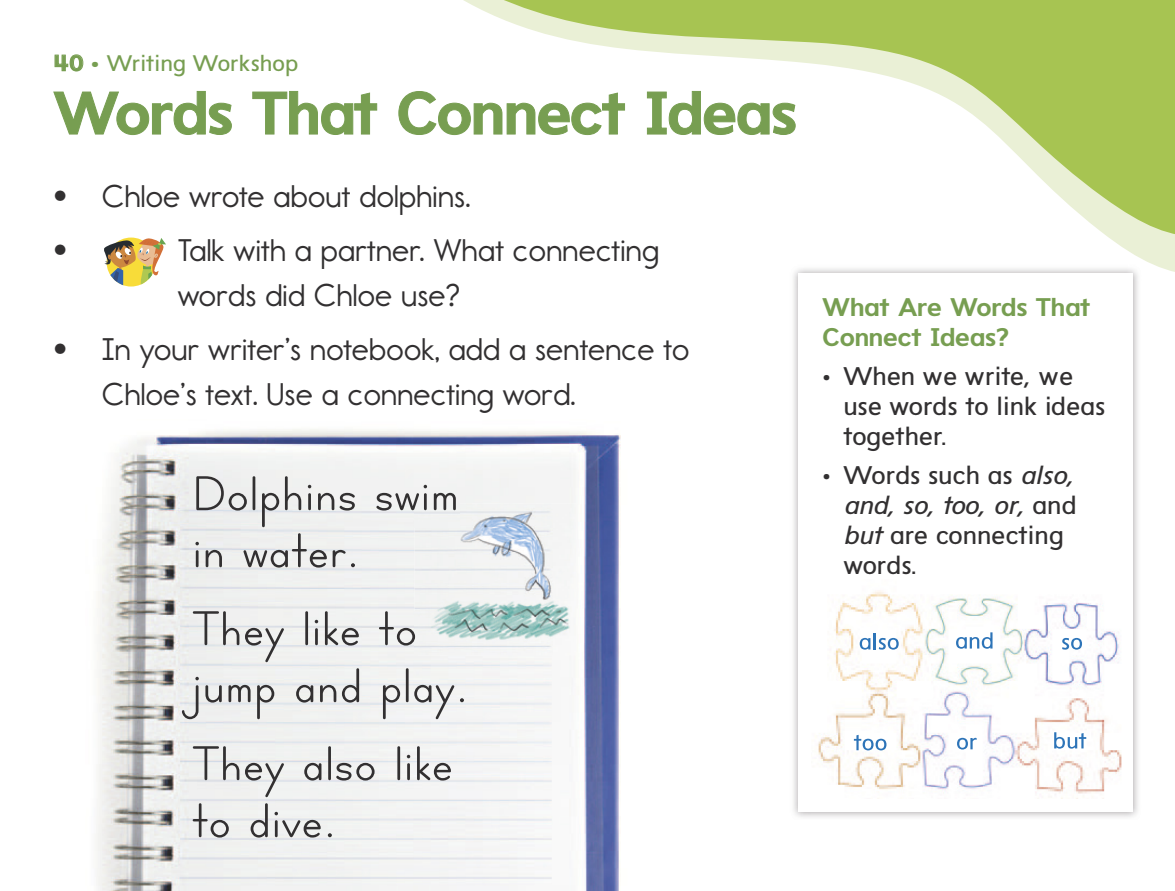
<style>
.page{position:relative;width:1175px;height:891px;background:#fff}
.page>*{position:absolute;margin:0;border:0;box-sizing:border-box;transform-origin:0 0}
.t1{font:700 60px "MH Eelemsans";letter-spacing:-.025em;color:#779e51}
.t2{font:51px/78px "MMHHW Manuscript Std";color:#323031}
.t3{font:31.5px/45px "Report School Rg";letter-spacing:.01em;color:#323031}
.t4{font:25.5px/30px "MH Eelemsans";letter-spacing:-.01em;color:#323031}
.t5{font:700 25.5px/30px "MH Eelemsans";letter-spacing:-.01em;color:#779e51}
.t6{font:22.5px "MH Eelemsans";letter-spacing:-.01em;color:#779e51}
.s1{font-weight:700}
.s2{font-style:italic}
</style>
<div class="page">
<svg style="left:1108px;top:237px;width:66px;height:35px;fill:#eaf0d6"></svg>
<svg style="left:454px;top:0;width:720px;height:237px"></svg>
<img style="left:793px;top:265px;width:348px;height:552px">
<div style="left:798px;top:273px;width:334px;height:539px;background:#fff"></div>
<img style="left:818px;top:591px;width:304px;height:207px">
<svg style="left:104px;top:238px;width:62px;height:47px"></svg>
<svg style="left:859px;top:633px;width:39px;height:17px"></svg>
<svg style="left:53px;top:91px;width:179px;height:44px"></svg>
<svg style="left:252px;top:91px;width:125px;height:44px"></svg>
<svg style="left:398px;top:91px;width:227px;height:44px"></svg>
<svg style="left:646px;top:91px;width:150px;height:44px"></svg>
<svg style="left:54px;top:54px;width:30px;height:18px"></svg>
<img style="left:96px;top:429px;width:525px;height:462px">
<img style="left:414px;top:503px;width:162px;height:152px">
<img style="left:414px;top:503px;width:45px;height:24px">
<img style="left:414px;top:611px;width:3px;height:44px">
<svg style="left:956px;top:632px;width:36px;height:17px"></svg>
<svg style="left:1062px;top:638px;width:20px;height:12px"></svg>
<svg style="left:854px;top:735px;width:32px;height:15px"></svg>
<svg style="left:957px;top:738px;width:19px;height:12px"></svg>
<svg style="left:1054px;top:732px;width:32px;height:17px"></svg>
<p class="t6" style="left:54px;top:50px;width:246px"><span class="s1">40 •</span> Writing Workshop</p>
<h1 class="t1" style="left:54px;top:75px;width:744px">Words That Connect Ideas</h1>
<p class="t3" style="left:54px;top:169px;width:418px;line-height:54px">• Chloe wrote about dolphins. •</p>
<p class="t3" style="left:178px;top:228px;width:483px">Talk with a partner. What connecting words did Chloe use?</p>
<p class="t3" style="left:102px;top:327px;width:588px;text-indent:-48px">• In your writer’s notebook, add a sentence to<br>Chloe’s text. Use a connecting word.</p>
<h2 class="t2" style="left:192px;top:458px;width:268px">Dolphins swim</h2>
<h2 class="t2" style="left:192px;top:515px;width:169px">in water.</h2>
<h2 class="t2" style="left:192px;top:593px;width:227px">They like to</h2>
<h2 class="t2" style="left:192px;top:650px;width:278px">jump and play.<br>They also like</h2>
<h2 class="t2" style="left:192px;top:785px;width:146px">to dive.</h2>
<p class="t5" style="left:822px;top:292px;width:270px">What Are Words That<br>Connect Ideas?</p>
<p class="t4" style="left:843px;top:361px;width:264px;text-indent:-21px">• When we write, we use words to link ideas together.</p>
<p class="t4" style="left:843px;top:460px;width:235px;text-indent:-21px">• Words such as <span class="s2">also, and, so, too, or,</span> and <span class="s2">but</span> are connecting words.</p>
</div>
